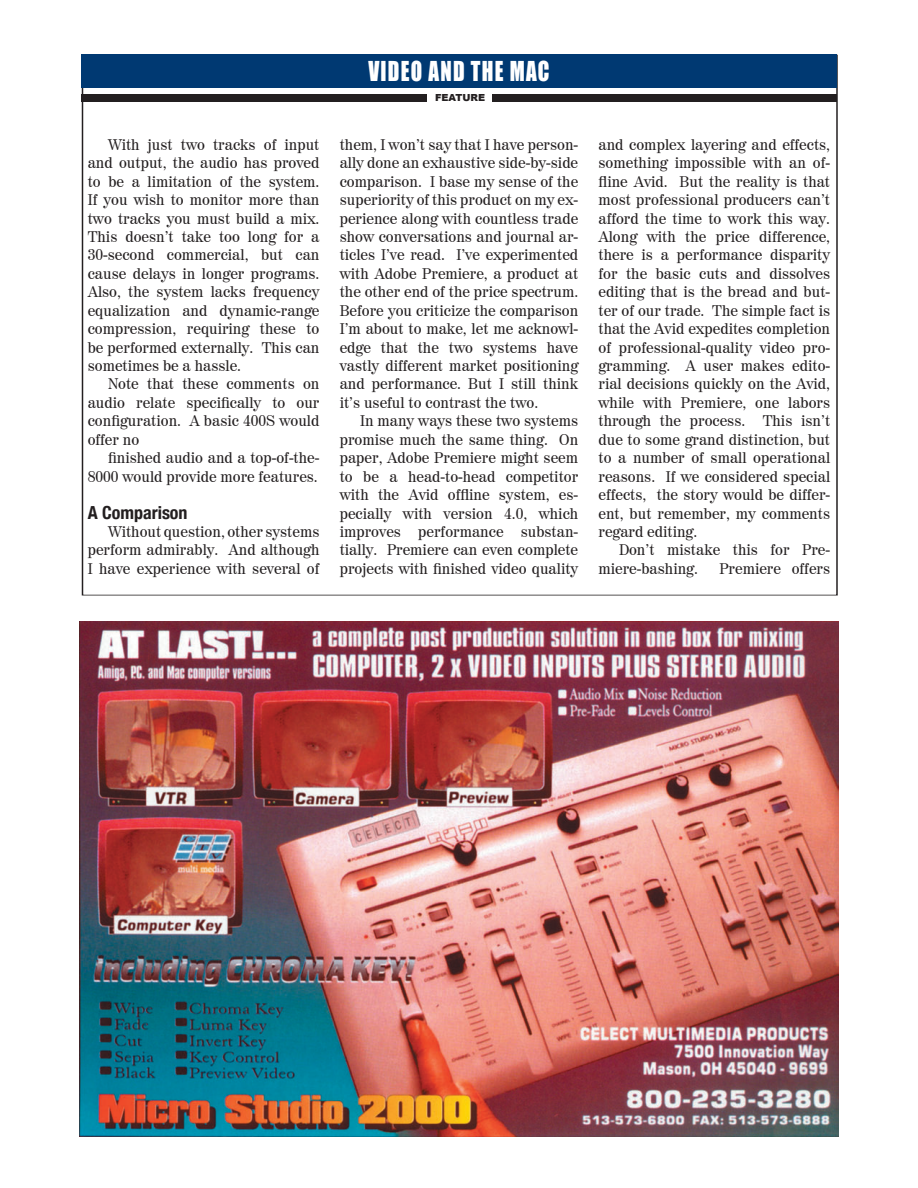
<style>
.page{position:relative;width:918px;height:1188px;background:#fff}
.page>*{position:absolute;margin:0;border:0;box-sizing:border-box;transform-origin:0 0}
.t1{font:25.2px "Impact";letter-spacing:.06em;color:#fff;scale:.83 1}
.t2{font:700 condensed 18px "Helvetica Neue";color:#231f20}
.t3{font:15.3px/18.5px "Century 725 BT";color:#231f20;text-align:justify}
.t4{font:900 9.75px "Arial";color:#231f20}
</style>
<div class="page">
<img style="left:80px;top:621px;width:759px;height:516px">
<div style="left:81px;top:54px;width:756px;height:34px;background:#003972"></div>
<div style="left:493px;top:94px;width:344px;height:7px;background:#231f20"></div>
<div style="left:81px;top:94px;width:346px;height:7px;background:#231f20"></div>
<p class="t3" style="left:88px;top:135px;width:233px;text-indent:20px">With just two tracks of input and output, the audio has proved to be a limitation of the system.<br>If you wish to monitor more than two tracks you must build a mix.<br>This doesn’t take too long for a 30-second commercial, but can cause delays in longer programs.<br>Also, the system lacks frequency equalization and dynamic-range compression, requiring these to be performed externally. This can sometimes be a hassle.</p>
<p class="t3" style="left:88px;top:375px;width:233px;text-indent:20px">Note that these comments on audio relate specifically to our configuration. A basic 400S would offer no</p>
<p class="t3" style="left:88px;top:448px;width:233px;text-align:right">finished audio and a top-of-the-<br>8000 would provide more features.</p>
<p class="t2" style="left:88px;top:501px;width:101px">A Comparison</p>
<p class="t3" style="left:88px;top:522px;width:233px;text-indent:20px">Without question, other systems perform admirably. And although I have experience with several of</p>
<p class="t1" style="left:368px;top:56px;width:220px">VIDEO AND THE MAC</p>
<p class="t4" style="left:435px;top:92px;width:52px">FEATURE</p>
<p class="t3" style="left:340px;top:135px;width:240px">them, I won’t say that I have person&shy;ally done an exhaustive side-by-side comparison. I base my sense of the superiority of this product on my ex&shy;perience along with countless trade show conversations and journal ar&shy;ticles I’ve read. I’ve experimented with Adobe Premiere, a product at the other end of the price spectrum.<br>Before you criticize the comparison I’m about to make, let me acknowl&shy;edge that the two systems have vastly different market positioning and performance. But I still think it’s useful to contrast the two.</p>
<p class="t3" style="left:340px;top:412px;width:240px;text-indent:20px">In many ways these two systems promise much the same thing. On paper, Adobe Premiere might seem to be a head-to-head competitor with the Avid offline system, es&shy;pecially with version 4.0, which improves performance substan&shy;tially. Premiere can even complete projects with finished video quality</p>
<p class="t3" style="left:598px;top:135px;width:233px">and complex layering and effects, something impossible with an of&shy;fline Avid. But the reality is that most professional producers can’t afford the time to work this way.<br>Along with the price difference, there is a performance disparity for the basic cuts and dissolves editing that is the bread and but&shy;ter of our trade. The simple fact is that the Avid expedites completion of professional-quality video pro&shy;gramming. A user makes edito&shy;rial decisions quickly on the Avid, while with Premiere, one labors through the process. This isn’t due to some grand distinction, but to a number of small operational reasons. If we considered special effects, the story would be differ&shy;ent, but remember, my comments regard editing.</p>
<p class="t3" style="left:598px;top:541px;width:233px;text-indent:20px">Don’t mistake this for Pre&shy;miere-bashing.</p>
<p class="t3" style="left:719px;top:559px;width:112px">Premiere offers</p>
</div>
